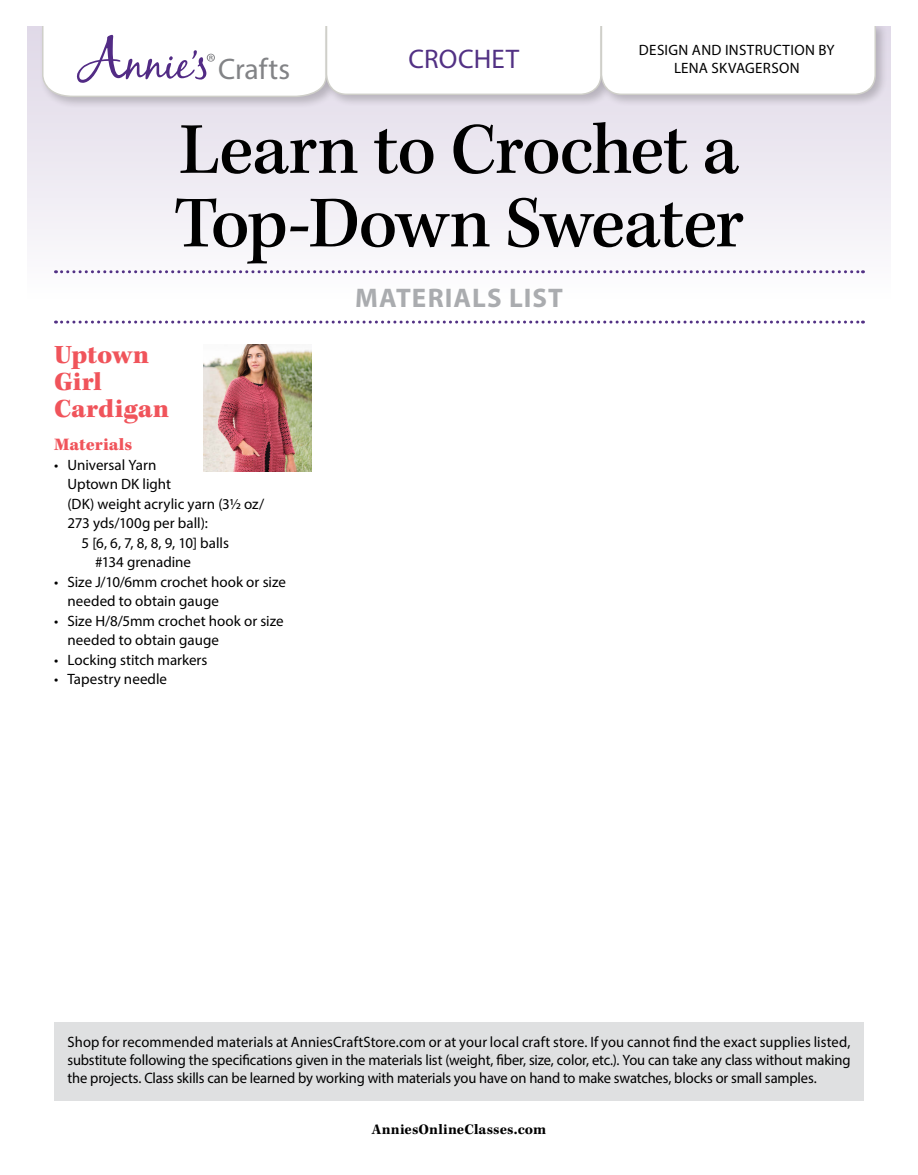
<style>
.page{position:relative;width:918px;height:1175px;background:#fff}
.page>*{position:absolute;margin:0;border:0;box-sizing:border-box;transform-origin:0 0}
.Materials_List_Page{font:500 75px/73.5px "Kepler Std";letter-spacing:-.025em;color:#000}
.t1{font:29.7px "Myriad Pro";color:#828386}
.Materials_List_Page-2{font:900 27px/27px "Kepler Std";letter-spacing:.005em;color:#f0545b}
.Materials_List_Page-3{font:700 27px "Myriad Pro";letter-spacing:.04em;color:#aaacaf}
.t2{font:27px "Myriad Pro";letter-spacing:.015em;color:#523184}
.heading_info_materia{font:900 18px "Kepler Std";letter-spacing:.005em;color:#f0545b}
.article_text{font:15px/19.5px "Myriad Pro";color:#000}
.materials_sub-list{font:15px/19.5px "Myriad Pro";color:#000}
.pattern_romance{font:700 15px "Kepler Std";letter-spacing:.01em;color:#000}
.article_text-2{font:15px "Myriad Pro";letter-spacing:.025em;color:#000}
</style>
<div class="page">
<div style="left:27px;top:25px;width:864px;height:273px;background:linear-gradient(to bottom,#dfd7e7,#fcfbfd)"></div>
<div style="left:39px;top:21px;width:300px;height:88px;background:#000;opacity:.2"></div>
<div style="left:323px;top:21px;width:291px;height:86px;background:#000;opacity:.2"></div>
<div style="left:598px;top:21px;width:290px;height:86px;background:#000;opacity:.2"></div>
<div style="left:0;top:0;width:918px;height:26px;background:#fff"></div>
<svg style="left:41px;top:26px;width:836px;height:72px"></svg>
<svg style="left:56px;top:270px;width:807px;height:3px"></svg>
<svg style="left:56px;top:320px;width:807px;height:3px"></svg>
<img style="left:203px;top:344px;width:109px;height:127px">
<div style="left:54px;top:1022px;width:810px;height:78px;background:#dfe0e1"></div>
<h2 class="t1" style="left:218px;top:51px;width:74px">Crafts</h2>
<h3 class="t2" style="left:408px;top:43px;width:112px">CROCHET</h3>
<p class="article_text-2" style="left:639px;top:41px;width:197px">DESIGN AND INSTRUCTION BY</p>
<p class="article_text" style="left:674px;top:58px;width:127px">LENA SKVAGERSON</p>
<p class="Materials_List_Page" style="left:174px;top:115px;width:572px">Learn to Crochet a<br>Top-Down Sweater</p>
<p class="Materials_List_Page-3" style="left:355px;top:280px;width:209px">MATERIALS LIST</p>
<p class="Materials_List_Page-2" style="left:54px;top:342px;width:117px">Uptown<br>Girl<br>Cardigan</p>
<p class="heading_info_materia" style="left:54px;top:434px;width:80px">Materials</p>
<p class="article_text" style="left:68px;top:455px;width:198px;text-indent:-14px">• Universal Yarn<br>Uptown DK light<br>(DK) weight acrylic yarn (31/2 oz/<br>273 yds/100g per ball):</p>
<p class="materials_sub-list" style="left:95px;top:533px;width:135px;text-indent:-14px">5 [6, 6, 7, 8, 8, 9, 10] balls #134 grenadine</p>
<p class="article_text" style="left:68px;top:572px;width:220px;text-indent:-14px">• Size J/10/6mm crochet hook or size needed to obtain gauge</p>
<p class="article_text" style="left:68px;top:611px;width:218px;text-indent:-14px">• Size H/8/5mm crochet hook or size needed to obtain gauge</p>
<p class="article_text" style="left:54px;top:650px;width:155px">• Locking stitch markers</p>
<p class="article_text" style="left:54px;top:669px;width:115px">• Tapestry needle</p>
<p class="article_text" style="left:68px;top:1033px;width:785px;line-height:18px;text-align:justify">Shop for recommended materials at AnniesCraftStore.com or at your local craft store. If you cannot find the exact supplies listed, substitute following the specifications given in the materials list (weight, fiber, size, color, etc.). You can take any class without making the projects. Class skills can be learned by working with materials you have on hand to make swatches, blocks or small samples.</p>
<p class="pattern_romance" style="left:372px;top:1121px;width:176px">AnniesOnlineClasses.com</p>
</div>
